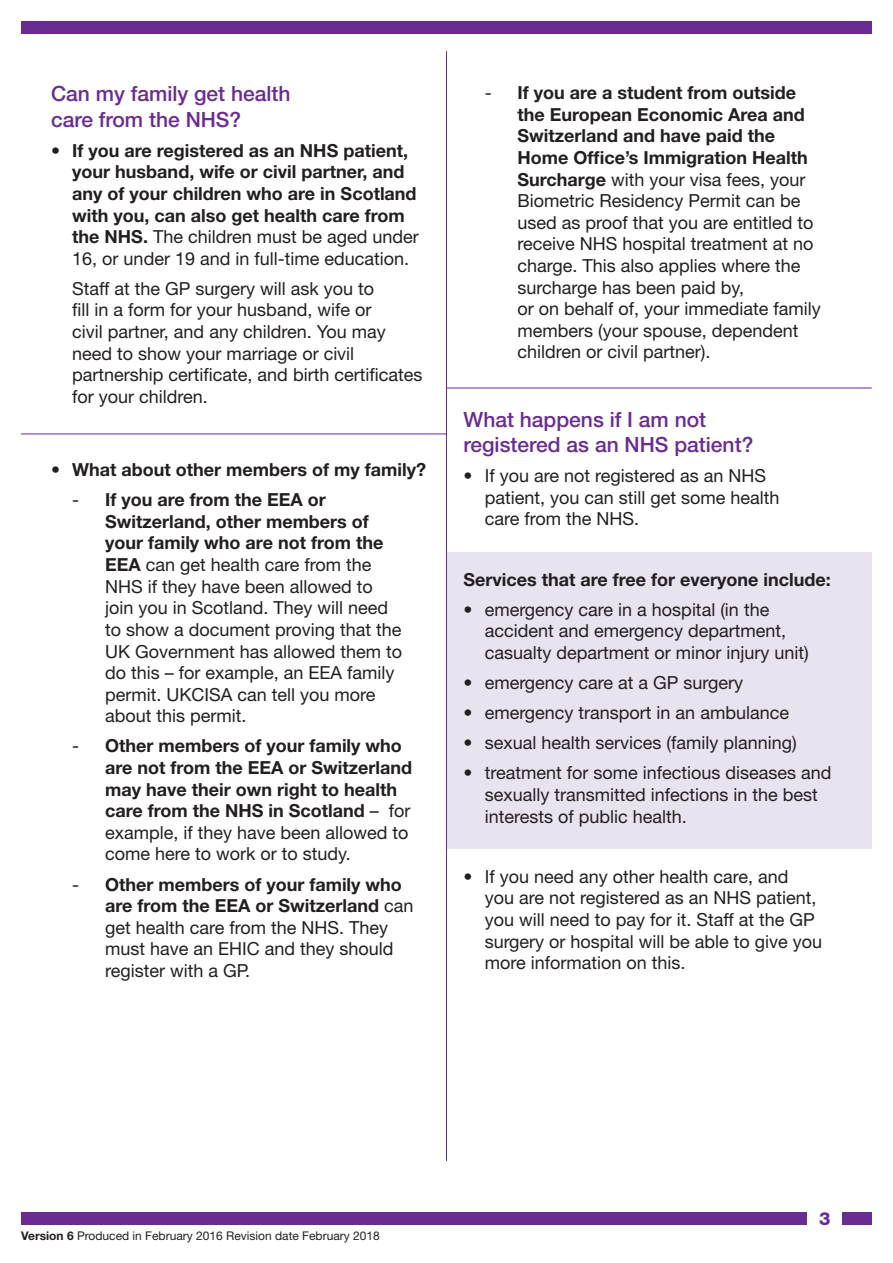
<style>
.page{position:relative;width:893px;height:1263px;background:#fff}
.page>*{position:absolute;margin:0;border:0;box-sizing:border-box;transform-origin:0 0}
.Sub_title_heading{font:500 21px/25.2px "Helvetica Neue LT";color:#6a2c91}
.bullets{font:18px/21.6px "Helvetica Neue LT";color:#231f20}
.bullets-2{font:700 18px/21.6px "Helvetica Neue LT";color:#231f20}
.t1{font:800 18px "Helvetica Neue LT";color:#6a2c91}
.t2{font:12px "Helvetica Neue LT";color:#231f20}
.s1{font-weight:400}
.s2{font-weight:700}
</style>
<div class="page">
<div style="left:21px;top:1212px;width:851px;height:13px;background:#6a2c91"></div>
<div style="left:808px;top:1205px;width:34px;height:26px;background:#fff"></div>
<div style="left:21px;top:21px;width:851px;height:13px;background:#6a2c91"></div>
<div style="left:446px;top:553px;width:426px;height:296px;background:#e9e2ef"></div>
<hr style="left:446px;top:51px;width:1px;height:1110px;background:#6a2c91">
<hr style="left:446px;top:388px;width:426px;height:1px;background:#6a2c91">
<hr style="left:21px;top:434px;width:425px;height:1px;background:#6a2c91">
<p class="Sub_title_heading" style="left:51px;top:81px;width:241px">Can my family get health care from the NHS?</p>
<p class="bullets-2" style="left:72px;top:139px;width:348px;text-indent:-21px"><span class="s1">•</span> If you are registered as an NHS patient, your husband, wife or civil partner, and any of your children who are in Scotland with you, can also get health care from the NHS. <span class="s1">The children must be aged under 16, or under 19 and in full-time education.</span></p>
<p class="bullets" style="left:72px;top:277px;width:352px">Staff at the GP surgery will ask you to<br>fill in a form for your husband, wife or<br>civil partner, and any children. You may need to show your marriage or civil partnership certificate, and birth certificates for your children.</p>
<p class="bullets-2" style="left:51px;top:458px;width:377px"><span class="s1">•</span> What about other members of my family?</p>
<p class="bullets" style="left:105px;top:489px;width:299px;text-indent:-33px">- <span class="s2">If you are from the EEA or<br>Switzerland, other members of your family who are not from the<br>EEA</span> can get health care from the<br>NHS if they have been allowed to join you in Scotland. They will need to show a document proving that the<br>UK Government has allowed them to do this – for example, an EEA family permit. UKCISA can tell you more about this permit.</p>
<p class="bullets-2" style="left:105px;top:735px;width:308px;text-indent:-33px"><span class="s1">-</span> Other members of your family who are not from the EEA or Switzerland may have their own right to health care from the NHS in Scotland <span class="s1">– for example, if they have been allowed to come here to work or to study.</span></p>
<p class="bullets" style="left:105px;top:873px;width:310px;text-indent:-33px">- <span class="s2">Other members of your family who are from the EEA or Switzerland</span> can get health care from the NHS. They must have an EHIC and they should register with a GP.</p>
<p class="bullets" style="left:517px;top:82px;width:305px;text-indent:-33px">- <span class="s2">If you are a student from outside the European Economic Area and Switzerland and have paid the Home Office’s Immigration Health Surcharge</span> with your visa fees, your Biometric Residency Permit can be used as proof that you are entitled to receive NHS hospital treatment at no charge. This also applies where the surcharge has been paid by,<br>or on behalf of, your immediate family members (your spouse, dependent children or civil partner).</p>
<p class="Sub_title_heading" style="left:463px;top:407px;width:291px">What happens if I am not registered as an NHS patient?</p>
<p class="bullets" style="left:485px;top:465px;width:296px;text-indent:-21px">• If you are not registered as an NHS patient, you can still get some health care from the NHS.</p>
<p class="bullets-2" style="left:463px;top:568px;width:369px">Services that are free for everyone include:</p>
<p class="bullets" style="left:485px;top:598px;width:326px;text-indent:-21px">• emergency care in a hospital (in the accident and emergency department, casualty department or minor injury unit)</p>
<p class="bullets" style="left:463px;top:671px;width:281px">• emergency care at a GP surgery</p>
<p class="bullets" style="left:463px;top:702px;width:327px">• emergency transport in an ambulance</p>
<p class="bullets" style="left:463px;top:732px;width:335px">• sexual health services (family planning)</p>
<p class="bullets" style="left:485px;top:762px;width:348px;text-indent:-21px">• treatment for some infectious diseases and sexually transmitted infections in the best interests of public health.</p>
<p class="bullets" style="left:485px;top:865px;width:339px;text-indent:-21px">• If you need any other health care, and you are not registered as an NHS patient, you will need to pay for it. Staff at the GP surgery or hospital will be able to give you more information on this.</p>
<p class="t2" style="left:21px;top:1229px;width:360px"><span class="s2">Version 6</span> Produced in February 2016 Revision date February 2018</p>
<p class="t1" style="left:819px;top:1207px;width:13px">3</p>
</div>
